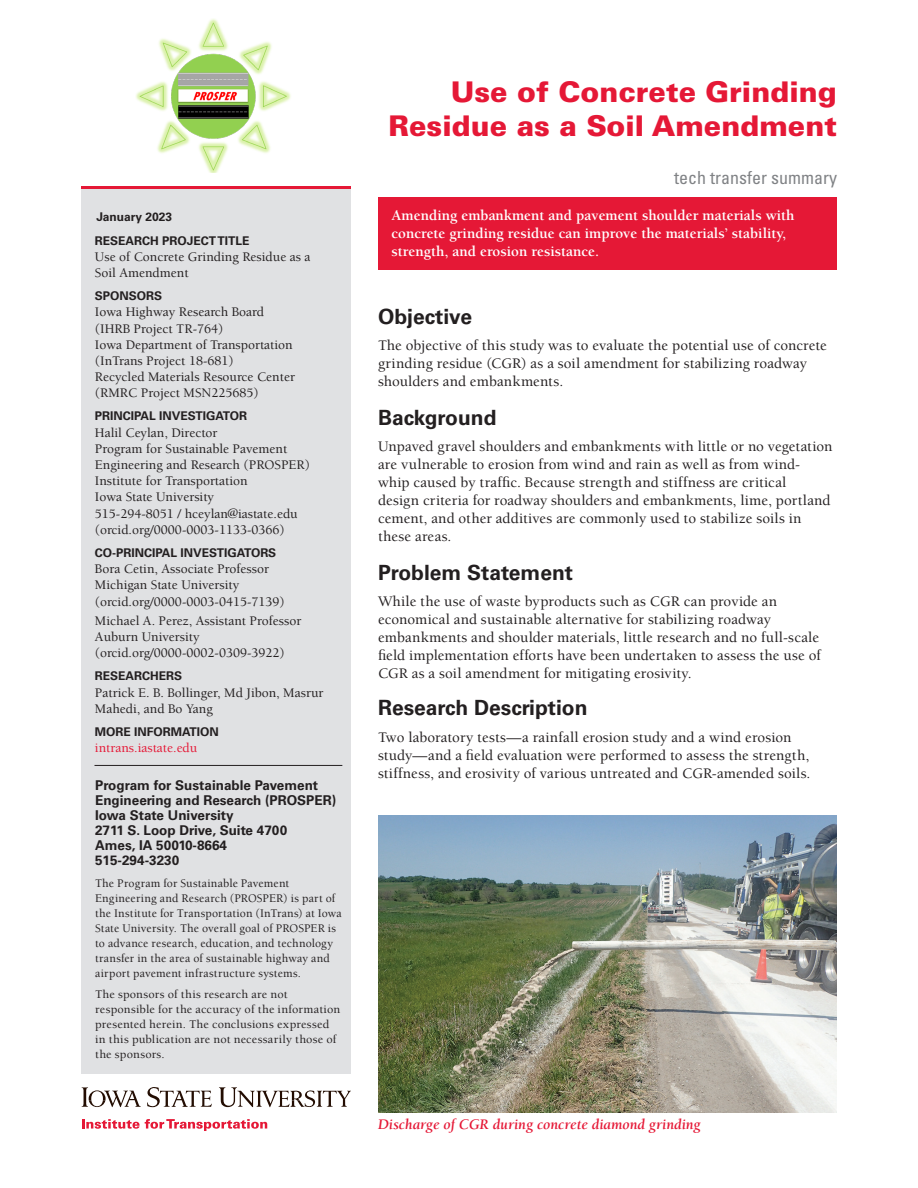
<style>
.page{position:relative;width:918px;height:1188px;background:#fff}
.page>*{position:absolute;margin:0;border:0;box-sizing:border-box;transform-origin:0 0}
.t1{font:900 28.5px/34.2px "Univers LT Std";color:#e51836;text-align:right}
.head_1{font:700 21px "Univers LT Std";color:#231f20}
.tech_transfer_summar{font:condensed 18px "Univers LT Std";color:#808285}
.Body_text{font:500 15px/18px "Berkeley Std";letter-spacing:.01em;color:#231f20}
.pullout_sentence{font:700 15px/18px "Berkeley Std";color:#fff}
.t2{font:italic 700 15px "Berkeley Std";color:#e51836}
.info{font:500 13.5px/16.2px "Berkeley Std";color:#231f20}
.address{font:700 13.5px/15px "Univers LT Std";color:#231f20}
.info-2{font:500 13.5px "Berkeley Std";color:#e51836}
.PROSPER_summary{font:500 12px/15px "Berkeley Std";letter-spacing:.015em;color:#231f20}
.label{font:700 12px "Univers LT Std";color:#231f20}
.Date{font:700 12px "Univers LT Std";color:#231f20}
</style>
<div class="page">
<img style="left:136px;top:19px;width:155px;height:153px">
<div style="left:378px;top:197px;width:459px;height:73px;background:#e51836"></div>
<div style="left:81px;top:186px;width:270px;height:888px;background:#e0e1e3"></div>
<hr style="left:81px;top:186px;width:270px;height:3px;background:#e51836">
<hr style="left:94px;top:765px;width:248px;height:1px;background:#231f20">
<svg style="left:82px;top:1087px;width:59px;height:20px"></svg>
<svg style="left:147px;top:1087px;width:65px;height:21px"></svg>
<svg style="left:219px;top:1087px;width:132px;height:20px"></svg>
<svg style="left:82px;top:1119px;width:185px;height:12px"></svg>
<img style="left:378px;top:816px;width:459px;height:297px">
<p class="Date" style="left:96px;top:210px;width:77px">January 2023</p>
<h1 class="label" style="left:95px;top:234px;width:156px">RESEARCH PROJECT TITLE</h1>
<p class="info" style="left:95px;top:249px;width:217px">Use of Concrete Grinding Residue as a<br>Soil Amendment</p>
<h1 class="label" style="left:95px;top:289px;width:69px">SPONSORS</h1>
<p class="info" style="left:95px;top:304px;width:171px">Iowa Highway Research Board</p>
<p class="info" style="left:95px;top:321px;width:130px">(IHRB Project TR-764)</p>
<p class="info" style="left:95px;top:337px;width:199px">Iowa Department of Transportation</p>
<p class="info" style="left:95px;top:353px;width:140px">(InTrans Project 18-681)</p>
<p class="info" style="left:95px;top:369px;width:202px">Recycled Materials Resource Center</p>
<p class="info" style="left:95px;top:385px;width:165px">(RMRC Project MSN225685)</p>
<h1 class="label" style="left:95px;top:409px;width:154px">PRINCIPAL INVESTIGATOR</h1>
<p class="info" style="left:95px;top:425px;width:124px">Halil Ceylan, Director</p>
<p class="info" style="left:95px;top:441px;width:217px">Program for Sustainable Pavement<br>Engineering and Research (PROSPER)<br>Institute for Transportation</p>
<p class="info" style="left:95px;top:489px;width:121px">Iowa State University</p>
<p class="info" style="left:95px;top:506px;width:204px">515-294-8051 / hceylan@iastate.edu</p>
<p class="info" style="left:95px;top:522px;width:191px">(orcid.org/0000-0003-1133-0366)</p>
<h1 class="label" style="left:95px;top:546px;width:183px">CO-PRINCIPAL INVESTIGATORS</h1>
<p class="info" style="left:95px;top:561px;width:176px">Bora Cetin, Associate Professor</p>
<p class="info" style="left:95px;top:577px;width:146px">Michigan State University</p>
<p class="info" style="left:95px;top:593px;width:191px">(orcid.org/0000-0003-0415-7139)</p>
<p class="info" style="left:95px;top:613px;width:208px">Michael A. Perez, Assistant Professor</p>
<p class="info" style="left:95px;top:629px;width:106px">Auburn University</p>
<p class="info" style="left:95px;top:645px;width:191px">(orcid.org/0000-0002-0309-3922)</p>
<h1 class="label" style="left:95px;top:669px;width:89px">RESEARCHERS</h1>
<p class="info" style="left:95px;top:685px;width:230px">Patrick E. B. Bollinger, Md Jibon, Masrur<br>Mahedi, and Bo Yang</p>
<h1 class="label" style="left:95px;top:725px;width:126px">MORE INFORMATION</h1>
<p class="info-2" style="left:95px;top:741px;width:104px">intrans.iastate.edu</p>
<p class="address" style="left:95px;top:778px;width:243px">Program for Sustainable Pavement<br>Engineering and Research (PROSPER)</p>
<p class="address" style="left:95px;top:808px;width:140px">Iowa State University</p>
<p class="address" style="left:95px;top:823px;width:194px">2711 S. Loop Drive, Suite 4700</p>
<p class="address" style="left:95px;top:838px;width:133px">Ames, IA 50010-8664</p>
<p class="address" style="left:95px;top:853px;width:86px">515-294-3230</p>
<p class="PROSPER_summary" style="left:95px;top:876px;width:248px">The Program for Sustainable Pavement Engineering and Research (PROSPER) is part of the Institute for Transportation (InTrans) at Iowa State University. The overall goal of PROSPER is to advance research, education, and technology transfer in the area of sustainable highway and airport pavement infrastructure systems.</p>
<p class="PROSPER_summary" style="left:95px;top:987px;width:247px">The sponsors of this research are not responsible for the accuracy of the information presented herein. The conclusions expressed in this publication are not necessarily those of the sponsors.</p>
<p class="t1" style="left:389px;top:74px;width:450px">Use of Concrete Grinding<br>Residue as a Soil Amendment</p>
<p class="tech_transfer_summar" style="left:674px;top:167px;width:164px">tech transfer summary</p>
<p class="pullout_sentence" style="left:392px;top:206px;width:405px">Amending embankment and pavement shoulder materials with concrete grinding residue can improve the materials’ stability, strength, and erosion resistance.</p>
<h1 class="head_1" style="left:378px;top:304px;width:96px">Objective</h1>
<p class="Body_text" style="left:378px;top:337px;width:450px">The objective of this study was to evaluate the potential use of concrete grinding residue (CGR) as a soil amendment for stabilizing roadway shoulders and embankments.</p>
<h1 class="head_1" style="left:378px;top:405px;width:120px">Background</h1>
<p class="Body_text" style="left:378px;top:438px;width:456px">Unpaved gravel shoulders and embankments with little or no vegetation are vulnerable to erosion from wind and rain as well as from wind&shy;whip caused by traffic. Because strength and stiffness are critical<br>design criteria for roadway shoulders and embankments, lime, portland cement, and other additives are commonly used to stabilize soils in these areas.</p>
<h1 class="head_1" style="left:378px;top:560px;width:197px">Problem Statement</h1>
<p class="Body_text" style="left:378px;top:592px;width:444px">While the use of waste byproducts such as CGR can provide an economical and sustainable alternative for stabilizing roadway embankments and shoulder materials, little research and no full-scale field implementation efforts have been undertaken to assess the use of CGR as a soil amendment for mitigating erosivity.</p>
<h1 class="head_1" style="left:378px;top:696px;width:211px">Research Description</h1>
<p class="Body_text" style="left:378px;top:728px;width:434px">Two laboratory tests—a rainfall erosion study and a wind erosion study—and a field evaluation were performed to assess the strength, stiffness, and erosivity of various untreated and CGR-amended soils.</p>
<p class="t2" style="left:378px;top:1117px;width:324px">Discharge of CGR during concrete diamond grinding</p>
</div>
